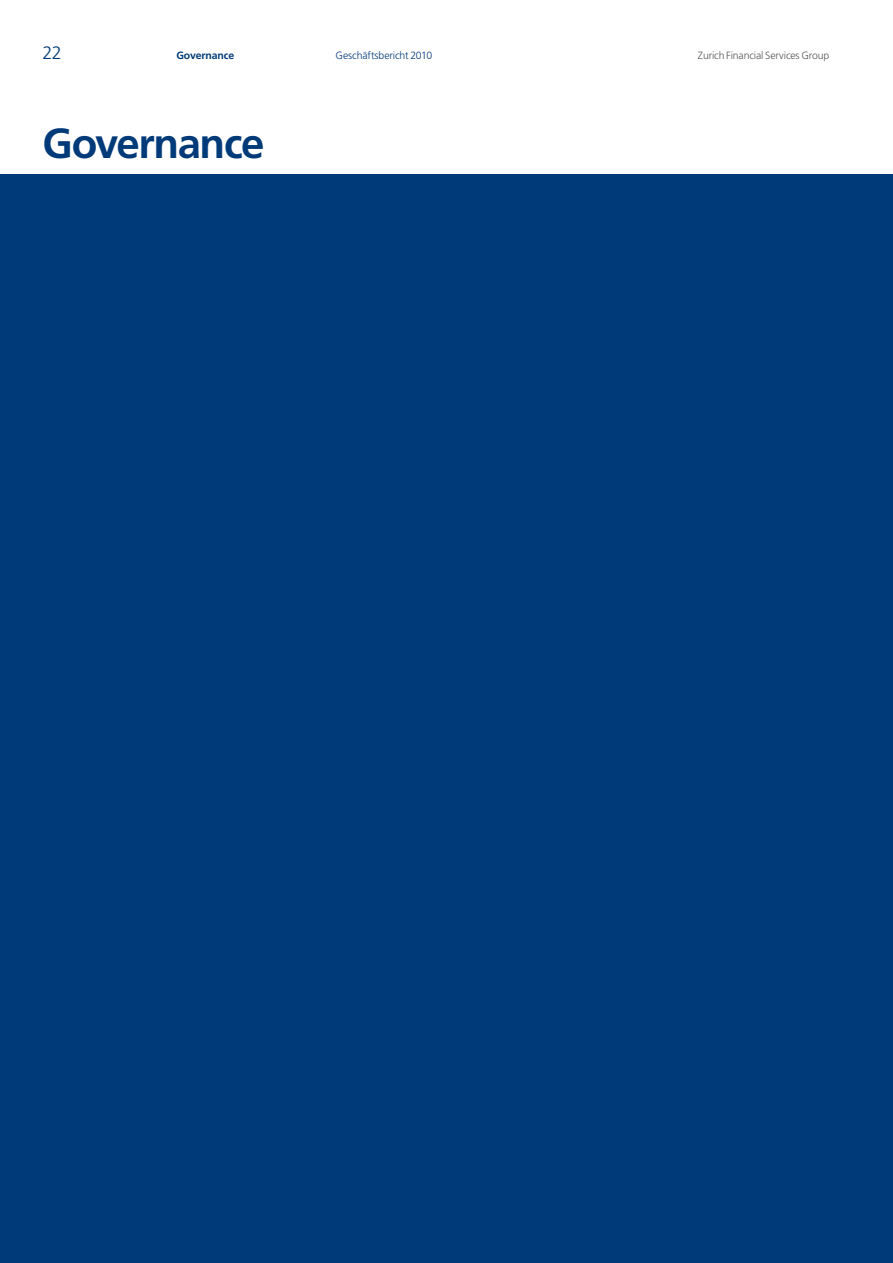
<style>
.page{position:relative;width:893px;height:1263px;background:#fff}
.page>*{position:absolute;margin:0;border:0;box-sizing:border-box;transform-origin:0 0}
.t1{font:700 42px "Frutiger";letter-spacing:-.035em;color:#003a78}
.t2{font:300 18px "Frutiger";color:#003a78}
.t3{font:300 10.5px "Frutiger";letter-spacing:-.015em;color:#575756}
.t4{font:300 10.5px "Frutiger";letter-spacing:-.01em;color:#003a78}
.t5{font:700 10.5px "Frutiger";letter-spacing:-.01em;color:#003a78}
</style>
<div class="page">
<hr style="left:43px;top:174px;width:850px;height:1px;background:#003a78">
<div style="left:0;top:175px;width:893px;height:1088px;background:#003a78"></div>
<h2 class="t2" style="left:43px;top:43px;width:21px">22</h2>
<p class="t5" style="left:176px;top:49px;width:59px">Governance</p>
<p class="t4" style="left:335px;top:49px;width:98px">Geschäftsbericht 2010</p>
<p class="t3" style="left:698px;top:49px;width:133px">Zurich Financial Services Group</p>
<h1 class="t1" style="left:43px;top:119px;width:224px">Governance</h1>
</div>
